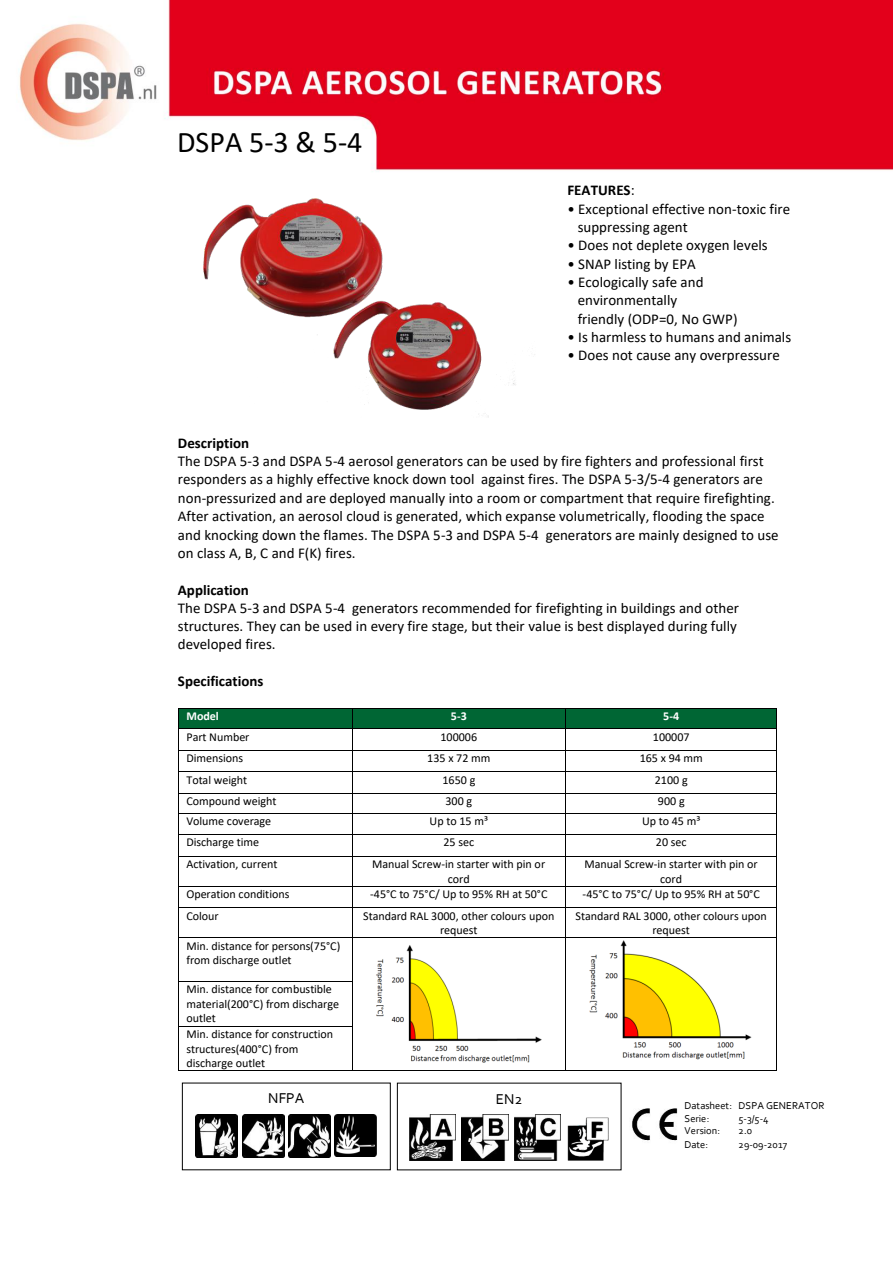
<style>
.page{position:relative;width:893px;height:1264px;background:#fff}
.page>*{position:absolute;margin:0;border:0;box-sizing:border-box;transform-origin:0 0}
.t1{font:30px "Calibri";color:#000}
.t2{font:15px/18.3px "Calibri";color:#000}
.t3{font:700 15px "Calibri";color:#000}
.t4{font:15px "Corbel";letter-spacing:.005em;color:#000}
.t5{font:12px/14.5px "Calibri";letter-spacing:-.005em;color:#000;text-align:center}
.t6{font:700 12px "Calibri";color:#fff}
.t7{font:10.5px/12.8px "Corbel";color:#000}
.s1{font-weight:400}
</style>
<div class="page">
<img style="left:168px;top:0;width:724px;height:1171px">
<div style="left:397px;top:1082px;width:224px;height:87px;background:#fff"></div>
<img style="left:409px;top:1114px;width:47px;height:46px">
<img style="left:461px;top:1114px;width:47px;height:46px">
<img style="left:514px;top:1114px;width:47px;height:46px">
<img style="left:567px;top:1117px;width:42px;height:42px">
<img style="left:19px;top:9px;width:573px;height:136px">
<img style="left:168px;top:145px;width:527px;height:372px">
<div style="left:179px;top:709px;width:172px;height:19px;background:#006634"></div>
<div style="left:352px;top:709px;width:213px;height:19px;background:#006634"></div>
<div style="left:566px;top:709px;width:210px;height:19px;background:#006634"></div>
<hr style="left:179px;top:708px;width:173px;height:1px;background:#000">
<hr style="left:352px;top:708px;width:213px;height:1px;background:#000">
<hr style="left:566px;top:708px;width:210px;height:1px;background:#000">
<hr style="left:179px;top:728px;width:173px;height:1px;background:#000">
<hr style="left:352px;top:728px;width:213px;height:1px;background:#000">
<hr style="left:566px;top:728px;width:210px;height:1px;background:#000">
<hr style="left:179px;top:749px;width:173px;height:1px;background:#000">
<hr style="left:352px;top:749px;width:213px;height:1px;background:#000">
<hr style="left:566px;top:749px;width:210px;height:1px;background:#000">
<hr style="left:179px;top:771px;width:173px;height:1px;background:#000">
<hr style="left:352px;top:771px;width:213px;height:1px;background:#000">
<hr style="left:566px;top:771px;width:210px;height:1px;background:#000">
<hr style="left:179px;top:792px;width:173px;height:1px;background:#000">
<hr style="left:352px;top:792px;width:213px;height:1px;background:#000">
<hr style="left:566px;top:792px;width:210px;height:1px;background:#000">
<hr style="left:179px;top:812px;width:173px;height:1px;background:#000">
<hr style="left:352px;top:812px;width:213px;height:1px;background:#000">
<hr style="left:566px;top:812px;width:210px;height:1px;background:#000">
<hr style="left:179px;top:834px;width:173px;height:1px;background:#000">
<hr style="left:352px;top:834px;width:213px;height:1px;background:#000">
<hr style="left:566px;top:834px;width:210px;height:1px;background:#000">
<hr style="left:179px;top:855px;width:173px;height:1px;background:#000">
<hr style="left:352px;top:855px;width:213px;height:1px;background:#000">
<hr style="left:566px;top:855px;width:210px;height:1px;background:#000">
<hr style="left:179px;top:885px;width:173px;height:1px;background:#000">
<hr style="left:352px;top:885px;width:213px;height:1px;background:#000">
<hr style="left:566px;top:885px;width:210px;height:1px;background:#000">
<hr style="left:179px;top:907px;width:173px;height:1px;background:#000">
<hr style="left:352px;top:907px;width:213px;height:1px;background:#000">
<hr style="left:566px;top:907px;width:210px;height:1px;background:#000">
<svg style="left:178px;top:708px;width:1px;height:229px"></svg>
<hr style="left:179px;top:937px;width:173px;height:1px;background:#000">
<svg style="left:352px;top:709px;width:1px;height:228px"></svg>
<hr style="left:352px;top:937px;width:213px;height:1px;background:#000">
<svg style="left:565px;top:708px;width:1px;height:229px"></svg>
<hr style="left:566px;top:937px;width:210px;height:1px;background:#000">
<svg style="left:776px;top:708px;width:1px;height:229px"></svg>
<hr style="left:178px;top:937px;width:1px;height:43px;background:#000">
<hr style="left:352px;top:937px;width:1px;height:43px;background:#000">
<hr style="left:565px;top:937px;width:1px;height:43px;background:#000">
<hr style="left:776px;top:937px;width:1px;height:43px;background:#000">
<hr style="left:179px;top:980px;width:173px;height:1px;background:#000">
<hr style="left:178px;top:981px;width:1px;height:44px;background:#000">
<hr style="left:352px;top:981px;width:1px;height:44px;background:#000">
<hr style="left:565px;top:981px;width:1px;height:44px;background:#000">
<hr style="left:776px;top:981px;width:1px;height:44px;background:#000">
<hr style="left:179px;top:1025px;width:173px;height:1px;background:#000">
<hr style="left:178px;top:1026px;width:1px;height:44px;background:#000">
<hr style="left:179px;top:1070px;width:173px;height:1px;background:#000">
<hr style="left:352px;top:1026px;width:1px;height:44px;background:#000">
<hr style="left:352px;top:1070px;width:213px;height:1px;background:#000">
<hr style="left:565px;top:1026px;width:1px;height:44px;background:#000">
<hr style="left:566px;top:1070px;width:210px;height:1px;background:#000">
<hr style="left:776px;top:1026px;width:1px;height:44px;background:#000">
<img style="left:375px;top:943px;width:167px;height:121px">
<img style="left:589px;top:938px;width:163px;height:122px">
<div style="left:182px;top:1082px;width:208px;height:87px;background:#fff"></div>
<img style="left:195px;top:1114px;width:43px;height:42px">
<img style="left:242px;top:1114px;width:42px;height:42px">
<img style="left:288px;top:1114px;width:43px;height:42px">
<img style="left:334px;top:1114px;width:43px;height:42px">
<img style="left:629px;top:1103px;width:52px;height:42px">
<h1 class="t1" style="left:177px;top:121px;width:187px">DSPA 5-3 &amp; 5-4</h1>
<p class="t3" style="left:567px;top:180px;width:69px">FEATURES<span class="s1">:</span></p>
<p class="t2" style="left:577px;top:199px;width:214px;text-indent:-10px">• Exceptional effective non-toxic fire suppressing agent</p>
<p class="t2" style="left:567px;top:236px;width:202px">• Does not deplete oxygen levels</p>
<p class="t2" style="left:567px;top:254px;width:130px">• SNAP listing by EPA</p>
<p class="t2" style="left:577px;top:272px;width:161px;text-indent:-10px">• Ecologically safe and environmentally<br>friendly (ODP=0, No GWP)</p>
<p class="t2" style="left:567px;top:327px;width:225px">• Is harmless to humans and animals</p>
<p class="t2" style="left:567px;top:346px;width:214px">• Does not cause any overpressure</p>
<p class="t3" style="left:178px;top:432px;width:73px">Description</p>
<p class="t2" style="left:178px;top:451px;width:602px">The DSPA 5-3 and DSPA 5-4 aerosol generators can be used by fire fighters and professional first responders as a highly effective knock down tool against fires. The DSPA 5-3/5-4 generators are non-pressurized and are deployed manually into a room or compartment that require firefighting.<br>After activation, an aerosol cloud is generated, which expanse volumetrically, flooding the space and knocking down the flames. The DSPA 5-3 and DSPA 5-4 generators are mainly designed to use on class A, B, C and F(K) fires.</p>
<p class="t3" style="left:178px;top:579px;width:72px">Application</p>
<p class="t2" style="left:178px;top:598px;width:562px">The DSPA 5-3 and DSPA 5-4 generators recommended for firefighting in buildings and other structures. They can be used in every fire stage, but their value is best displayed during fully developed fires.</p>
<p class="t3" style="left:178px;top:670px;width:87px">Specifications</p>
<p class="t6" style="left:186px;top:707px;width:34px">Model</p>
<p class="t6" style="left:451px;top:707px;width:18px">5-3</p>
<p class="t6" style="left:663px;top:707px;width:18px">5-4</p>
<p class="t5" style="left:186px;top:729px;width:65px">Part Number</p>
<p class="t5" style="left:440px;top:729px;width:38px">100006</p>
<p class="t5" style="left:652px;top:729px;width:38px">100007</p>
<p class="t5" style="left:186px;top:750px;width:58px">Dimensions</p>
<p class="t5" style="left:427px;top:750px;width:65px">135 x 72 mm</p>
<p class="t5" style="left:639px;top:750px;width:65px">165 x 94 mm</p>
<p class="t5" style="left:186px;top:771px;width:62px">Total weight</p>
<p class="t5" style="left:442px;top:771px;width:34px">1650 g</p>
<p class="t5" style="left:654px;top:771px;width:34px">2100 g</p>
<p class="t5" style="left:186px;top:793px;width:92px">Compound weight</p>
<p class="t5" style="left:445px;top:793px;width:28px">300 g</p>
<p class="t5" style="left:658px;top:793px;width:28px">900 g</p>
<p class="t5" style="left:186px;top:813px;width:86px">Volume coverage</p>
<p class="t5" style="left:429px;top:813px;width:60px">Up to 15 m³</p>
<p class="t5" style="left:642px;top:813px;width:60px">Up to 45 m³</p>
<p class="t5" style="left:186px;top:834px;width:74px">Discharge time</p>
<p class="t5" style="left:443px;top:834px;width:32px">25 sec</p>
<p class="t5" style="left:656px;top:834px;width:32px">20 sec</p>
<p class="t5" style="left:186px;top:856px;width:92px">Activation, current</p>
<p class="t5" style="left:372px;top:856px;width:174px">Manual Screw-in starter with pin or cord</p>
<p class="t5" style="left:584px;top:856px;width:175px">Manual Screw-in starter with pin or cord</p>
<p class="t5" style="left:186px;top:886px;width:104px">Operation conditions</p>
<p class="t5" style="left:370px;top:886px;width:179px">-45°C to 75°C/ Up to 95% RH at 50°C</p>
<p class="t5" style="left:582px;top:886px;width:179px">-45°C to 75°C/ Up to 95% RH at 50°C</p>
<p class="t5" style="left:186px;top:907px;width:34px">Colour</p>
<p class="t5" style="left:363px;top:907px;width:193px">Standard RAL 3000, other colours upon request</p>
<p class="t5" style="left:575px;top:907px;width:193px">Standard RAL 3000, other colours upon request</p>
<p class="t5" style="left:186px;top:937px;width:155px;text-align:left">Min. distance for persons(75°C) from discharge outlet</p>
<p class="t5" style="left:186px;top:981px;width:154px;text-align:left">Min. distance for combustible material(200°C) from discharge outlet<br>Min. distance for construction structures(400°C) from discharge outlet</p>
<p class="t7" style="left:684px;top:1098px;width:141px">Datasheet: DSPA GENERATOR<br>Serie:</p>
<p class="t4" style="left:268px;top:1088px;width:37px">NFPA</p>
<p class="t4" style="left:496px;top:1088px;width:28px">EN2</p>
<p class="t7" style="left:738px;top:1111px;width:31px">5-3/5-4</p>
<p class="t7" style="left:684px;top:1124px;width:37px">Version:</p>
<p class="t7" style="left:738px;top:1124px;width:15px">2.0</p>
<p class="t7" style="left:684px;top:1137px;width:25px">Date:</p>
<p class="t7" style="left:738px;top:1137px;width:50px">29-09-2017</p>
</div>
